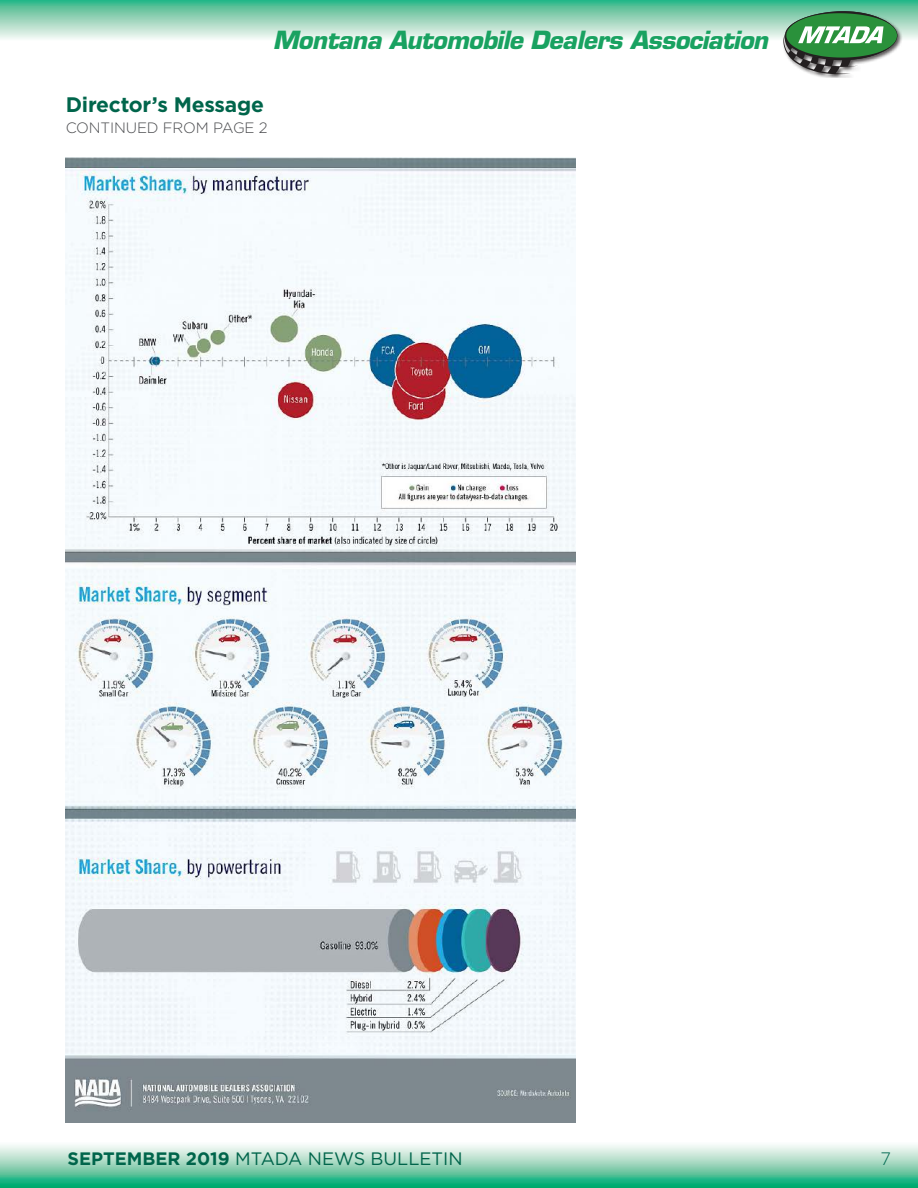
<style>
.page{position:relative;width:918px;height:1188px;background:#fff}
.page>*{position:absolute;margin:0;border:0;box-sizing:border-box;transform-origin:0 0}
.t1{font:italic 700 24.45px "Eurostile";letter-spacing:-.02em;color:#19a261}
.t2{font:700 21px "Gotham";letter-spacing:-.01em;color:#00654b}
.t3{font:18px "Gotham";color:#00654b}
.t4{font:300 18px "Gotham";color:#006951}
.t5{font:300 15px "Gotham";letter-spacing:-.01em;color:#4a4b4e}
.s1{font-weight:700}
</style>
<div class="page">
<svg style="left:0;top:1145px;width:918px;height:43px;background:#82d0b2"></svg>
<svg style="left:0;top:0;width:918px;height:39px;background:#93d4ba"></svg>
<div style="left:782px;top:10px;width:121px;height:68px;background:#231f20;opacity:.75"></div>
<svg style="left:783px;top:11px;width:114px;height:63px"></svg>
<img style="left:66px;top:157px;width:509px;height:966px">
<p class="t1" style="left:273px;top:25px;width:497px">Montana Automobile Dealers Association</p>
<p class="t2" style="left:66px;top:92px;width:200px">Director’s Message</p>
<p class="t5" style="left:66px;top:120px;width:204px">CONTINUED FROM PAGE 2</p>
<p class="t3" style="left:68px;top:1149px;width:397px"><span class="s1">SEPTEMBER 2019</span> MTADA NEWS BULLETIN</p>
<p class="t4" style="left:880px;top:1149px;width:12px">7</p>
</div>
